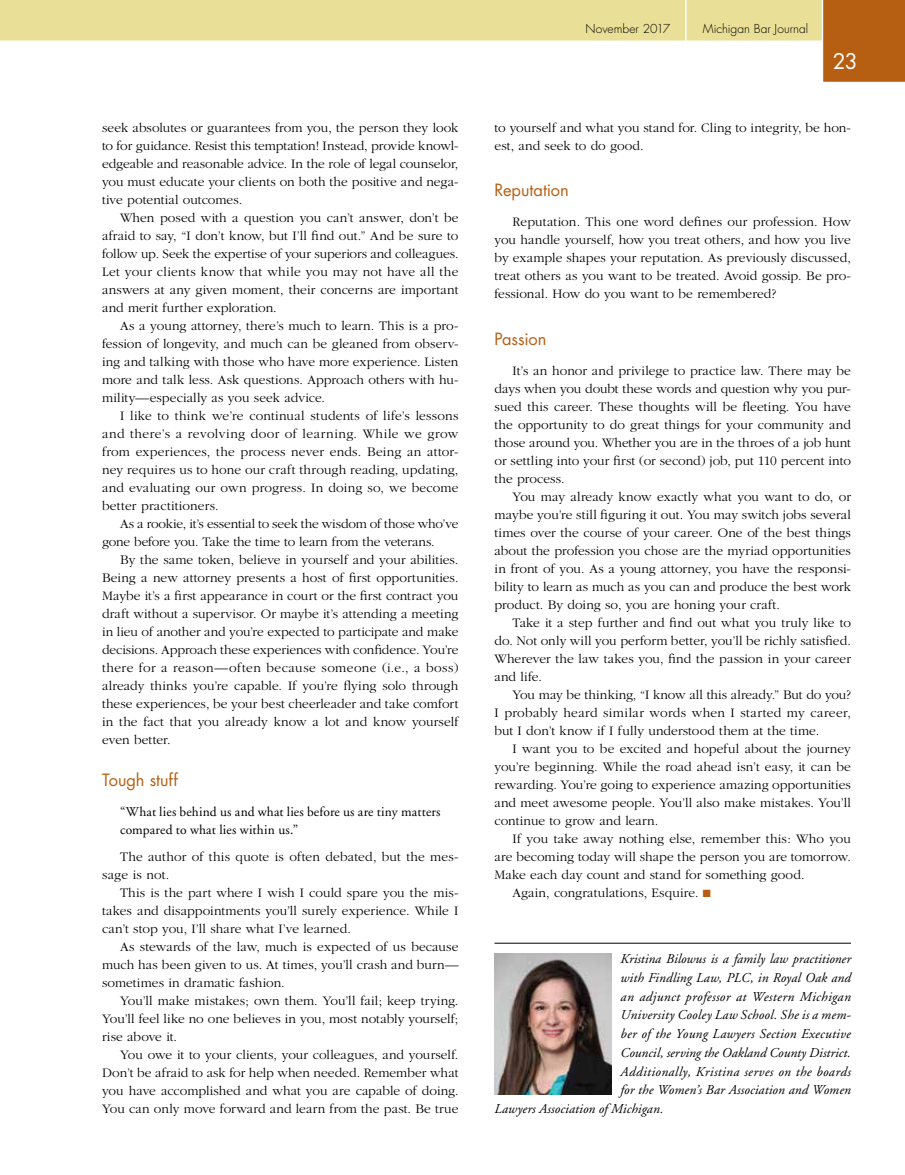
<style>
.page{position:relative;width:905px;height:1175px;background:#fff}
.page>*{position:absolute;margin:0;border:0;box-sizing:border-box;transform-origin:0 0}
.t1{font:21px "Futura";color:#fff}
.t2{font:16.5px "Futura";letter-spacing:-.005em;color:#b65f13}
.t3{font:300 13.5px/18px "Garamond";letter-spacing:.005em;color:#000;text-align:justify}
.t4{font:italic 13.5px "Adobe Garamond";letter-spacing:.015em;color:#000}
.t5{font:13.5px/18px "Adobe Garamond";letter-spacing:.015em;color:#000}
.t6{font:300 12px "Futura";color:#000}
.s1{color:#b65f13}
</style>
<div class="page">
<svg style="left:0;top:0;width:904px;height:82px"></svg>
<hr style="left:685px;top:0;width:1px;height:42px;background:#fff">
<hr style="left:494px;top:942px;width:356px;height:1px;background:#000">
<img style="left:494px;top:953px;width:117px;height:141px">
<p class="t3" style="left:102px;top:119px;width:358px">seek absolutes or guarantees from you, the person they look to for guidance. Resist this temptation! Instead, provide knowl&shy;edgeable and reasonable advice. In the role of legal counselor, you must educate your clients on both the positive and nega&shy;tive potential outcomes.</p>
<p class="t3" style="left:102px;top:209px;width:358px;text-indent:18px">When posed with a question you can’t answer, don’t be afraid to say, “I don’t know, but I’ll find out.” And be sure to follow up. Seek the expertise of your superiors and colleagues.<br>Let your clients know that while you may not have all the answers at any given moment, their concerns are important and merit further exploration.</p>
<p class="t3" style="left:102px;top:317px;width:358px;text-indent:18px">As a young attorney, there’s much to learn. This is a pro&shy;fession of longevity, and much can be gleaned from observ&shy;ing and talking with those who have more experience. Listen more and talk less. Ask questions. Approach others with hu&shy;mility—especially as you seek advice.</p>
<p class="t3" style="left:102px;top:407px;width:358px;text-indent:18px">I like to think we’re continual students of life’s lessons and there’s a revolving door of learning. While we grow from experiences, the process never ends. Being an attor&shy;ney requires us to hone our craft through reading, updating, and evaluating our own progress. In doing so, we become better practitioners.</p>
<p class="t3" style="left:102px;top:515px;width:358px;text-indent:18px">As a rookie, it’s essential to seek the wisdom of those who’ve gone before you. Take the time to learn from the veterans.</p>
<p class="t3" style="left:102px;top:551px;width:358px;text-indent:18px">By the same token, believe in yourself and your abilities.<br>Being a new attorney presents a host of first opportunities.<br>Maybe it’s a first appearance in court or the first contract you draft without a supervisor. Or maybe it’s attending a meeting in lieu of another and you’re expected to participate and make decisions. Approach these experiences with confidence. You’re there for a reason—often because someone (i.e., a boss) already thinks you’re capable. If you’re flying solo through these experiences, be your best cheerleader and take comfort in the fact that you already know a lot and know yourself even better.</p>
<p class="t2" style="left:102px;top:768px;width:77px">Tough stuff</p>
<p class="t5" style="left:120px;top:803px;width:322px">“What lies behind us and what lies before us are tiny matters compared to what lies within us.”</p>
<p class="t3" style="left:102px;top:848px;width:358px;text-indent:18px">The author of this quote is often debated, but the mes&shy;sage is not.</p>
<p class="t3" style="left:102px;top:884px;width:358px;text-indent:18px">This is the part where I wish I could spare you the mis&shy;takes and disappointments you’ll surely experience. While I can’t stop you, I’ll share what I’ve learned.</p>
<p class="t3" style="left:102px;top:938px;width:358px;text-indent:18px">As stewards of the law, much is expected of us because much has been given to us. At times, you’ll crash and burn— sometimes in dramatic fashion.</p>
<p class="t3" style="left:102px;top:992px;width:358px;text-indent:18px">You’ll make mistakes; own them. You’ll fail; keep trying.<br>You’ll feel like no one believes in you, most notably yourself; rise above it.</p>
<p class="t3" style="left:102px;top:1046px;width:358px;text-indent:18px">You owe it to your clients, your colleagues, and yourself.<br>Don’t be afraid to ask for help when needed. Remember what you have accomplished and what you are capable of doing.<br>You can only move forward and learn from the past. Be true</p>
<p class="t6" style="left:585px;top:21px;width:86px">November 2017</p>
<p class="t6" style="left:702px;top:21px;width:107px">Michigan Bar Journal</p>
<h1 class="t1" style="left:832px;top:47px;width:26px">23</h1>
<p class="t3" style="left:494px;top:119px;width:358px">to yourself and what you stand for. Cling to integrity, be hon&shy;est, and seek to do good.</p>
<p class="t2" style="left:494px;top:179px;width:76px">Reputation</p>
<p class="t3" style="left:494px;top:213px;width:358px;text-indent:18px">Reputation. This one word defines our profession. How you handle yourself, how you treat others, and how you live by example shapes your reputation. As previously discussed, treat others as you want to be treated. Avoid gossip. Be pro&shy;fessional. How do you want to be remembered?</p>
<p class="t2" style="left:494px;top:327px;width:54px">Passion</p>
<p class="t3" style="left:494px;top:362px;width:358px;text-indent:18px">It’s an honor and privilege to practice law. There may be days when you doubt these words and question why you pur&shy;sued this career. These thoughts will be fleeting. You have the opportunity to do great things for your community and those around you. Whether you are in the throes of a job hunt or settling into your first (or second) job, put 110 percent into the process.</p>
<p class="t3" style="left:494px;top:488px;width:358px;text-indent:18px">You may already know exactly what you want to do, or maybe you’re still figuring it out. You may switch jobs several times over the course of your career. One of the best things about the profession you chose are the myriad opportunities in front of you. As a young attorney, you have the responsi&shy;bility to learn as much as you can and produce the best work product. By doing so, you are honing your craft.</p>
<p class="t3" style="left:494px;top:614px;width:358px;text-indent:18px">Take it a step further and find out what you truly like to do. Not only will you perform better, you’ll be richly satisfied.<br>Wherever the law takes you, find the passion in your career and life.</p>
<p class="t3" style="left:494px;top:686px;width:358px;text-indent:18px">You may be thinking, “I know all this already.” But do you?<br>I probably heard similar words when I started my career, but I don’t know if I fully understood them at the time.</p>
<p class="t3" style="left:494px;top:740px;width:358px;text-indent:18px">I want you to be excited and hopeful about the journey you’re beginning. While the road ahead isn’t easy, it can be rewarding. You’re going to experience amazing opportunities and meet awesome people. You’ll also make mistakes. You’ll continue to grow and learn.</p>
<p class="t3" style="left:512px;top:830px;width:340px">If you take away nothing else, remember this: Who you</p>
<p class="t3" style="left:494px;top:848px;width:358px">are becoming today will shape the person you are tomorrow.</p>
<p class="t3" style="left:494px;top:866px;width:311px">Make each day count and stand for something good.</p>
<p class="t3" style="left:512px;top:883px;width:200px">Again, congratulations, Esquire. <span class="s1">■</span></p>
<p class="t4" style="left:620px;top:951px;width:232px">Kristina Bilowus is a family law practitioner</p>
<p class="t4" style="left:620px;top:970px;width:232px">with Findling Law, PLC, in Royal Oak and</p>
<p class="t4" style="left:620px;top:989px;width:232px">an adjunct professor at Western Michigan</p>
<p class="t4" style="left:620px;top:1007px;width:232px">University Cooley Law School. She is a mem-</p>
<p class="t4" style="left:620px;top:1026px;width:232px">ber of the Young Lawyers Section Executive</p>
<p class="t4" style="left:620px;top:1045px;width:232px">Council, serving the Oakland County District.</p>
<p class="t4" style="left:620px;top:1064px;width:232px">Additionally, Kristina serves on the boards</p>
<p class="t4" style="left:620px;top:1082px;width:232px">for the Women’s Bar Association and Women</p>
<p class="t4" style="left:494px;top:1101px;width:170px">Lawyers Association of Michigan.</p>
</div>
